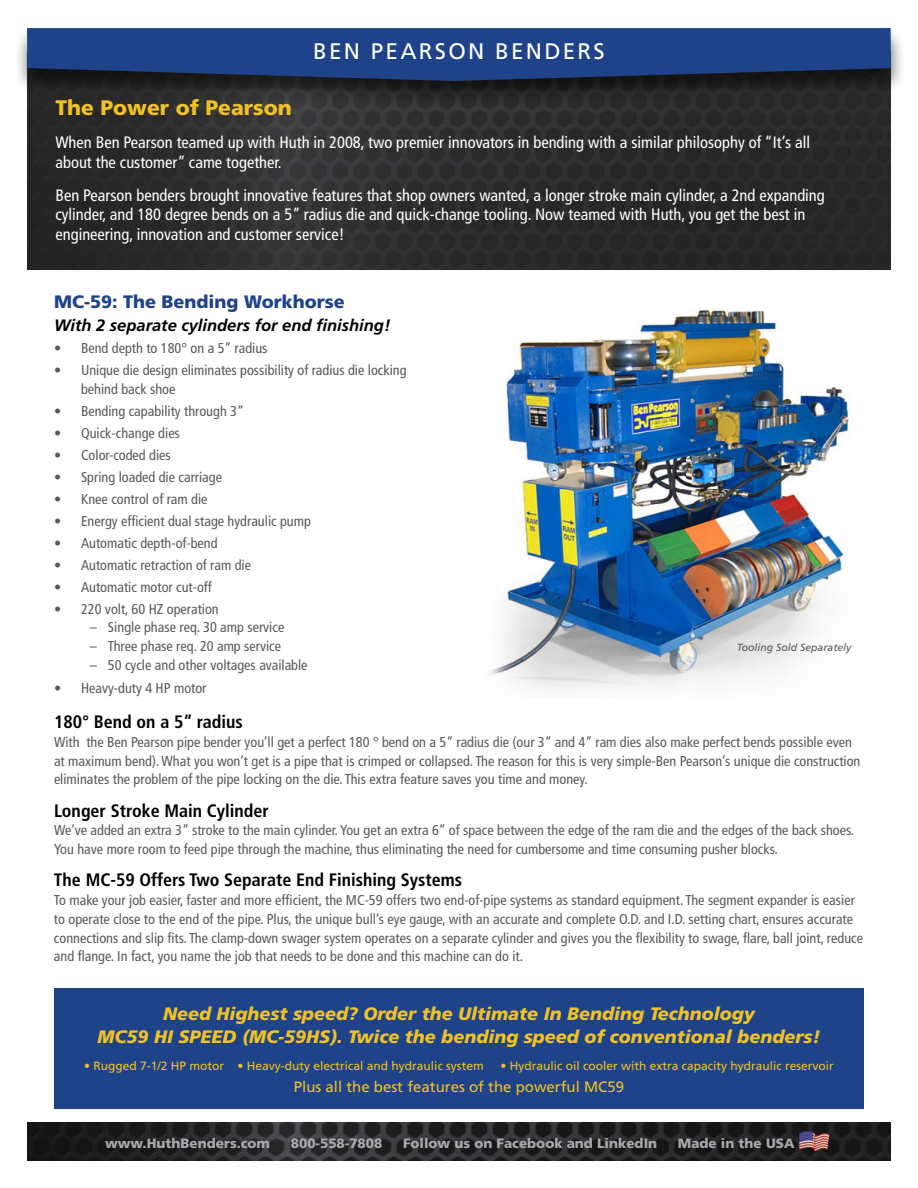
<style>
.page{position:relative;width:918px;height:1188px;background:#fff}
.page>*{position:absolute;margin:0;border:0;box-sizing:border-box;transform-origin:0 0}
.t1{font:22.5px "Frutiger";letter-spacing:.1em;color:#fff}
.t2{font:900 21px "Frutiger";color:#f1c225}
.t3{font:italic 900 18px "Frutiger";color:#f1c225}
.t4{font:700 condensed 18px "Frutiger";color:#000}
.t5{font:900 18px "Frutiger";color:#1f4388}
.t6{font:condensed 16.5px/19.5px "Frutiger";color:#fff}
.t7{font:italic 700 16.5px "Frutiger";color:#000}
.t8{font:15px "Frutiger";color:#f1c225}
.t9{font:condensed 14.25px/18.8px "Frutiger";color:#58595b}
.t10{font:900 13.5px "Frutiger";color:#a7a9ac}
.t11{font:12px "Frutiger";color:#f1c225}
.t12{font:italic 10.5px "Frutiger";color:#58595b}
</style>
<div class="page">
<img style="left:490px;top:308px;width:360px;height:381px">
<div style="left:54px;top:988px;width:810px;height:121px;background:#1f4388"></div>
<img style="left:27px;top:1122px;width:864px;height:39px">
<img style="left:796px;top:1130px;width:34px;height:23px">
<img style="left:27px;top:107px;width:864px;height:163px">
<div style="left:14px;top:26px;width:892px;height:81px;background:#000;opacity:.58"></div>
<svg style="left:27px;top:28px;width:864px;height:53px;background:#1e3d7a"></svg>
<p class="t1" style="left:313px;top:38px;width:293px">BEN PEARSON BENDERS</p>
<p class="t2" style="left:56px;top:95px;width:238px">The Power of Pearson</p>
<p class="t6" style="left:56px;top:133px;width:756px">When Ben Pearson teamed up with Huth in 2008, two premier innovators in bending with a similar philosophy of “It’s all about the customer” came together.</p>
<p class="t6" style="left:56px;top:186px;width:771px">Ben Pearson benders brought innovative features that shop owners wanted, a longer stroke main cylinder, a 2nd expanding cylinder, and 180 degree bends on a 5” radius die and quick-change tooling. Now teamed with Huth, you get the best in engineering, innovation and customer service!</p>
<p class="t5" style="left:54px;top:291px;width:292px">MC-59: The Bending Workhorse</p>
<p class="t7" style="left:54px;top:316px;width:338px">With 2 separate cylinders for end finishing!</p>
<p class="t9" style="left:54px;top:339px;width:215px">• Bend depth to 180° on a 5” radius</p>
<p class="t9" style="left:81px;top:361px;width:327px;text-indent:-27px">• Unique die design eliminates possibility of radius die locking behind back shoe</p>
<p class="t9" style="left:54px;top:401px;width:192px">• Bending capability through 3”</p>
<p class="t9" style="left:54px;top:423px;width:127px">• Quick-change dies</p>
<p class="t9" style="left:54px;top:445px;width:118px">• Color-coded dies</p>
<p class="t9" style="left:54px;top:467px;width:170px">• Spring loaded die carriage</p>
<p class="t9" style="left:54px;top:489px;width:155px">• Knee control of ram die</p>
<p class="t9" style="left:54px;top:511px;width:258px">• Energy efficient dual stage hydraulic pump</p>
<p class="t9" style="left:54px;top:533px;width:165px">• Automatic depth-of-bend</p>
<p class="t9" style="left:54px;top:555px;width:199px">• Automatic retraction of ram die</p>
<p class="t9" style="left:54px;top:577px;width:159px">• Automatic motor cut-off</p>
<p class="t9" style="left:54px;top:599px;width:166px">• 220 volt, 60 HZ operation</p>
<p class="t9" style="left:90px;top:618px;width:196px">– Single phase req. 30 amp service</p>
<p class="t9" style="left:90px;top:637px;width:193px">– Three phase req. 20 amp service</p>
<p class="t9" style="left:90px;top:656px;width:219px">– 50 cycle and other voltages available</p>
<p class="t9" style="left:54px;top:678px;width:154px">• Heavy-duty 4 HP motor</p>
<p class="t4" style="left:54px;top:711px;width:190px">180° Bend on a 5” radius</p>
<p class="t9" style="left:54px;top:733px;width:808px">With the Ben Pearson pipe bender you’ll get a perfect 180 ° bend on a 5” radius die (our 3” and 4” ram dies also make perfect bends possible even at maximum bend). What you won’t get is a pipe that is crimped or collapsed. The reason for this is very simple-Ben Pearson’s unique die construction eliminates the problem of the pipe locking on the die. This extra feature saves you time and money.</p>
<p class="t4" style="left:54px;top:800px;width:216px">Longer Stroke Main Cylinder</p>
<p class="t9" style="left:54px;top:821px;width:802px">We’ve added an extra 3” stroke to the main cylinder. You get an extra 6” of space between the edge of the ram die and the edges of the back shoes.<br>You have more room to feed pipe through the machine, thus eliminating the need for cumbersome and time consuming pusher blocks.</p>
<p class="t4" style="left:54px;top:869px;width:410px">The MC-59 Offers Two Separate End Finishing Systems</p>
<p class="t9" style="left:54px;top:891px;width:811px">To make your job easier, faster and more efficient, the MC-59 offers two end-of-pipe systems as standard equipment. The segment expander is easier to operate close to the end of the pipe. Plus, the unique bull’s eye gauge, with an accurate and complete O.D. and I.D. setting chart, ensures accurate connections and slip fits. The clamp-down swager system operates on a separate cylinder and gives you the flexibility to swage, flare, ball joint, reduce and flange. In fact, you name the job that needs to be done and this machine can do it.</p>
<p class="t12" style="left:737px;top:641px;width:116px">Tooling Sold Separately</p>
<p class="t3" style="left:163px;top:1003px;width:593px">Need Highest speed? Order the Ultimate In Bending Technology</p>
<p class="t3" style="left:98px;top:1026px;width:724px">MC59 HI SPEED (MC-59HS). Twice the bending speed of conventional benders!</p>
<p class="t11" style="left:84px;top:1059px;width:401px">• Rugged 7-1/2 HP motor • Heavy-duty electrical and hydraulic system</p>
<p class="t11" style="left:500px;top:1059px;width:335px">• Hydraulic oil cooler with extra capacity hydraulic reservoir</p>
<p class="t8" style="left:294px;top:1077px;width:332px">Plus all the best features of the powerful MC59</p>
<p class="t10" style="left:105px;top:1135px;width:167px">www.HuthBenders.com</p>
<p class="t10" style="left:291px;top:1135px;width:93px">800-558-7808</p>
<p class="t10" style="left:403px;top:1135px;width:256px">Follow us on Facebook and LinkedIn</p>
<p class="t10" style="left:678px;top:1135px;width:118px">Made in the USA</p>
</div>
